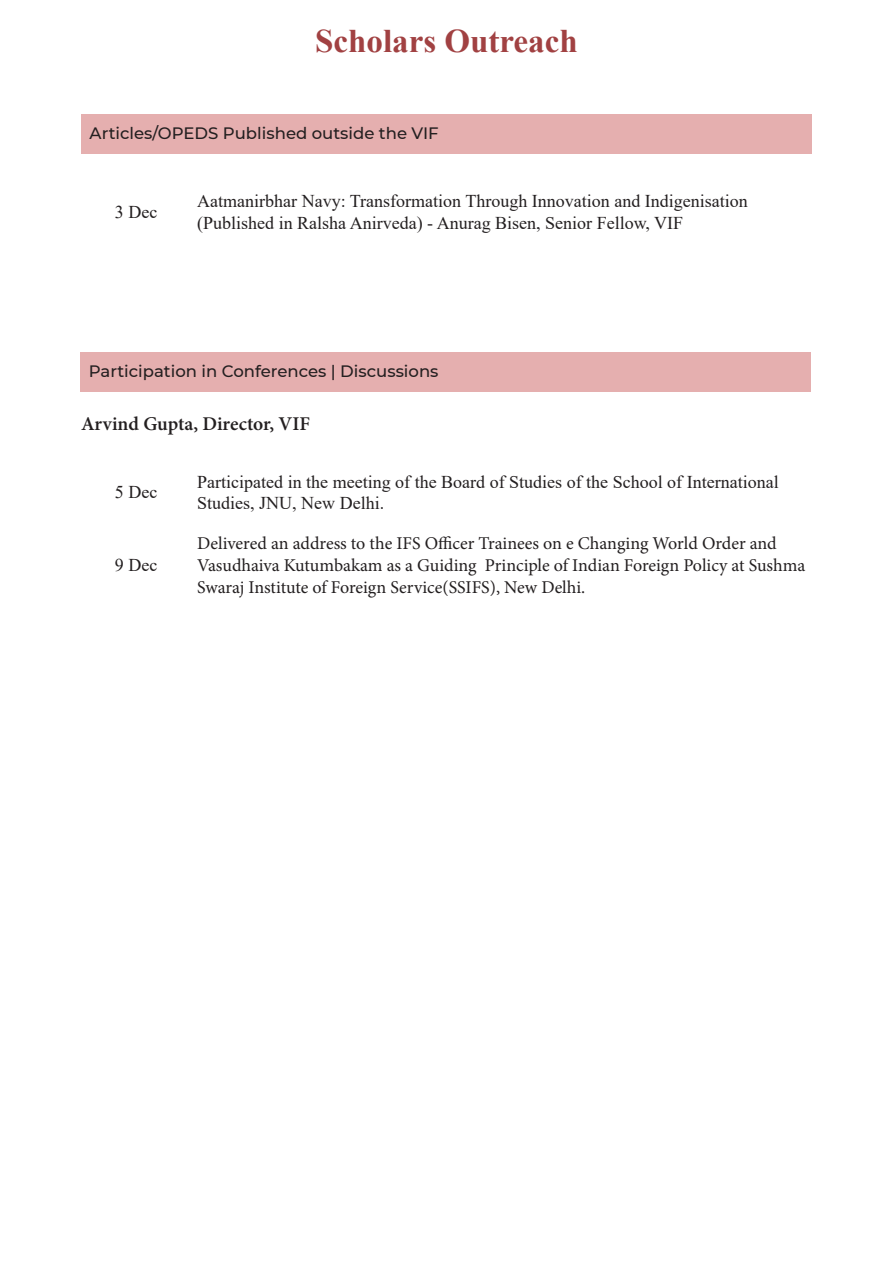
<style>
.page{position:relative;width:893px;height:1263px;background:#fff}
.page>*{position:absolute;margin:0;border:0;box-sizing:border-box;transform-origin:0 0}
.t1{font:700 33px "Times New Roman";color:#a14142}
.t2{font:600 19.5px "Minion Pro";color:#231f20}
.t3{font:18px/21.6px "Times New Roman";color:#231f20}
.t4{font:18px/21.6px "Minion Pro";letter-spacing:-.005em;color:#231f20}
.t5{font:500 16.5px "Montserrat";color:#231f20}
</style>
<div class="page">
<div style="left:81px;top:114px;width:731px;height:39px;background:#e5afaf"></div>
<div style="left:80px;top:353px;width:731px;height:39px;background:#e5afaf"></div>
<p class="t1" style="left:315px;top:17px;width:264px">Scholars Outreach</p>
<p class="t5" style="left:90px;top:121px;width:351px">Articles/OPEDS Published outside the VIF</p>
<p class="t3" style="left:115px;top:201px;width:44px">3 Dec</p>
<p class="t3" style="left:197px;top:190px;width:552px">Aatmanirbhar Navy: Transformation Through Innovation and Indigenisation (Published in Ralsha Anirveda) - Anurag Bisen, Senior Fellow, VIF</p>
<p class="t5" style="left:89px;top:360px;width:351px">Participation in Conferences | Discussions</p>
<p class="t2" style="left:81px;top:410px;width:231px">Arvind Gupta, Director, VIF</p>
<p class="t3" style="left:115px;top:481px;width:44px">5 Dec</p>
<p class="t3" style="left:197px;top:470px;width:583px">Participated in the meeting of the Board of Studies of the School of International<br>Studies, JNU, New Delhi.</p>
<p class="t3" style="left:115px;top:553px;width:44px">9 Dec</p>
<p class="t4" style="left:197px;top:533px;width:609px">Delivered an address to the IFS Officer Trainees on e Changing World Order and<br>Vasudhaiva Kutumbakam as a Guiding Principle of Indian Foreign Policy at Sushma<br>Swaraj Institute of Foreign Service(SSIFS), New Delhi.</p>
</div>
